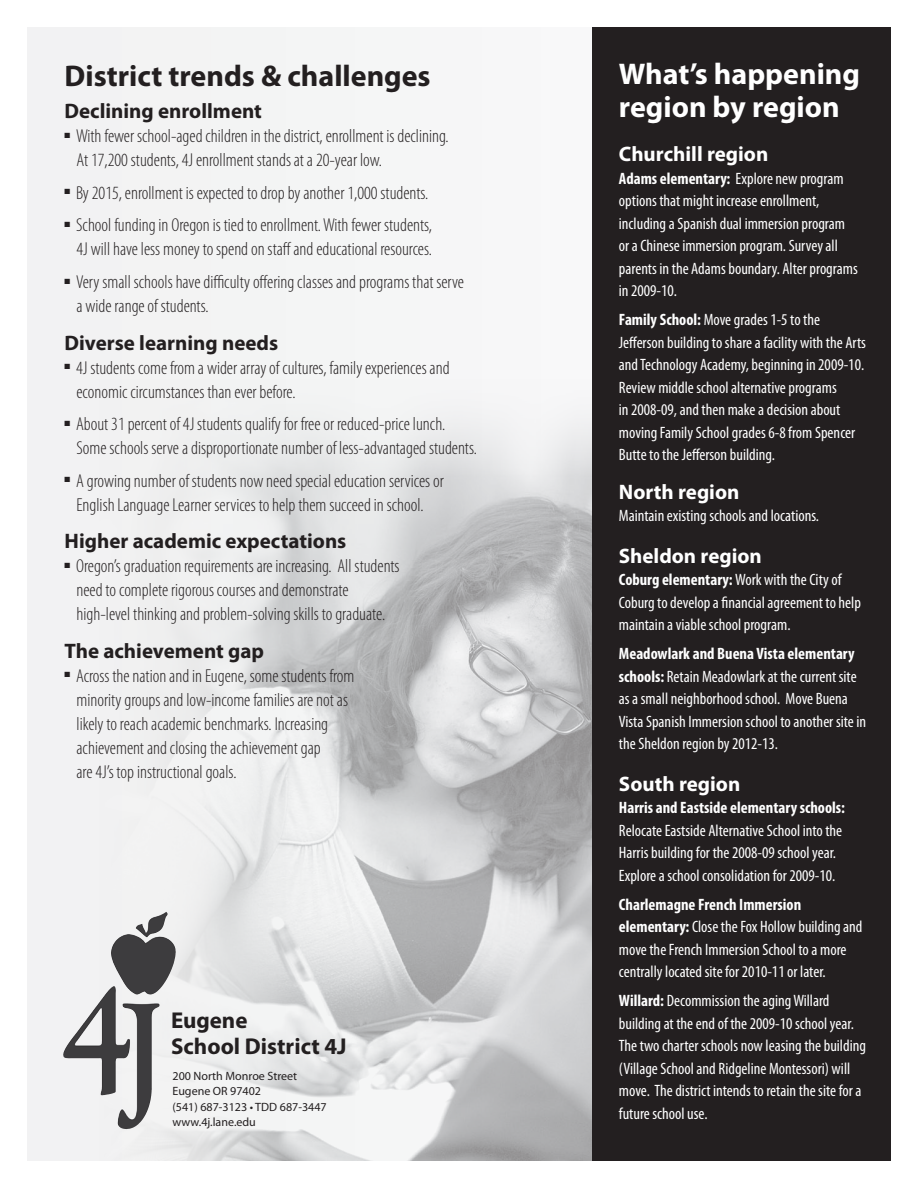
<style>
.page{position:relative;width:918px;height:1188px;background:#fff}
.page>*{position:absolute;margin:0;border:0;box-sizing:border-box;transform-origin:0 0}
.t1{font:700 30px/33px "Myriad Pro";color:#fff}
.t2{font:700 30px "Myriad Pro";color:#231f20}
.t3{font:700 22.95px/26.2px "Myriad Pro";color:#231f20}
.t4{font:700 21px "Myriad Pro";color:#231f20}
.t5{font:700 21px "Myriad Pro";color:#fff}
.t6{font:300 condensed 18.75px/24px "Myriad Pro";color:#231f20}
.t7{font:condensed 16.5px/22.5px "Myriad Pro";color:#fff}
.t8{font:700 condensed 16.5px "Myriad Pro";color:#fff}
.t9{font:12px/15.3px "Myriad Pro";color:#231f20}
.s1{font-weight:700}
</style>
<div class="page">
<div style="left:27px;top:27px;width:834px;height:1134px;background:#f3f4f4"></div>
<img style="left:75px;top:437px;width:517px;height:724px">
<img style="left:135px;top:912px;width:30px;height:25px">
<div style="left:592px;top:27px;width:299px;height:1134px;background:#231f20"></div>
<h1 class="t2" style="left:64px;top:56px;width:368px">District trends &amp; challenges</h1>
<p class="t4" style="left:64px;top:97px;width:199px">Declining enrollment</p>
<p class="t6" style="left:77px;top:124px;width:374px;text-indent:-12px">■ With fewer school-aged children in the district, enrollment is declining.<br>At 17,200 students, 4J enrollment stands at a 20-year low.</p>
<p class="t6" style="left:64px;top:181px;width:365px">■ By 2015, enrollment is expected to drop by another 1,000 students.</p>
<p class="t6" style="left:64px;top:214px;width:369px;text-align:right">■ School funding in Oregon is tied to enrollment. With fewer students,<br>4J will have less money to spend on staff and educational resources.</p>
<p class="t6" style="left:77px;top:270px;width:389px;text-indent:-12px">■ Very small schools have difficulty offering classes and programs that serve a wide range of students.</p>
<p class="t4" style="left:64px;top:329px;width:215px">Diverse learning needs</p>
<p class="t6" style="left:77px;top:356px;width:375px;text-indent:-12px">■ 4J students come from a wider array of cultures, family experiences and economic circumstances than ever before.</p>
<p class="t6" style="left:77px;top:412px;width:402px;text-indent:-12px">■ About 31 percent of 4J students qualify for free or reduced-price lunch.<br>Some schools serve a disproportionate number of less-advantaged students.</p>
<p class="t6" style="left:64px;top:469px;width:381px;text-align:center">■ A growing number of students now need special education services or<br>English Language Learner services to help them succeed in school.</p>
<p class="t4" style="left:64px;top:528px;width:283px">Higher academic expectations</p>
<p class="t6" style="left:77px;top:555px;width:325px;text-indent:-12px">■ Oregon’s graduation requirements are increasing. All students need to complete rigorous courses and demonstrate high-level thinking and problem-solving skills to graduate.</p>
<p class="t4" style="left:64px;top:637px;width:201px">The achievement gap</p>
<p class="t6" style="left:77px;top:664px;width:279px;text-indent:-12px">■ Across the nation and in Eugene, some students from minority groups and low-income families are not as likely to reach academic benchmarks. Increasing achievement and closing the achievement gap<br>are 4J’s top instructional goals.</p>
<h2 class="t3" style="left:171px;top:1007px;width:177px">Eugene<br>School District 4J</h2>
<p class="t9" style="left:172px;top:1068px;width:156px">200 North Monroe Street<br>Eugene OR 97402<br>(541) 687-3123 • TDD 687-3447 www.4j.lane.edu</p>
<h1 class="t1" style="left:619px;top:56px;width:243px">What’s happening region by region</h1>
<p class="t5" style="left:619px;top:140px;width:151px">Churchill region</p>
<p class="t7" style="left:619px;top:167px;width:240px"><span class="s1">Adams elementary:</span> Explore new program options that might increase enrollment, including a Spanish dual immersion program or a Chinese immersion program. Survey all parents in the Adams boundary. Alter programs in 2009-10.</p>
<p class="t7" style="left:619px;top:308px;width:249px"><span class="s1">Family School:</span> Move grades 1-5 to the Jefferson building to share a facility with the Arts and Technology Academy, beginning in 2009-10.<br>Review middle school alternative programs<br>in 2008-09, and then make a decision about moving Family School grades 6-8 from Spencer Butte to the Jefferson building.</p>
<p class="t5" style="left:619px;top:478px;width:122px">North region</p>
<p class="t7" style="left:619px;top:504px;width:202px">Maintain existing schools and locations.</p>
<p class="t5" style="left:619px;top:542px;width:144px">Sheldon region</p>
<p class="t7" style="left:619px;top:568px;width:244px"><span class="s1">Coburg elementary:</span> Work with the City of<br>Coburg to develop a financial agreement to help maintain a viable school program.</p>
<p class="t7" style="left:619px;top:642px;width:249px"><span class="s1">Meadowlark and Buena Vista elementary schools:</span> Retain Meadowlark at the current site as a small neighborhood school. Move Buena Vista Spanish Immersion school to another site in the Sheldon region by 2012-13.</p>
<p class="t5" style="left:619px;top:770px;width:123px">South region</p>
<p class="t8" style="left:619px;top:797px;width:228px">Harris and Eastside elementary schools:</p>
<p class="t7" style="left:619px;top:819px;width:225px">Relocate Eastside Alternative School into the<br>Harris building for the 2008-09 school year.<br>Explore a school consolidation for 2009-10.</p>
<p class="t7" style="left:619px;top:893px;width:245px"><span class="s1">Charlemagne French Immersion elementary:</span> Close the Fox Hollow building and move the French Immersion School to a more centrally located site for 2010-11 or later.</p>
<p class="t7" style="left:619px;top:989px;width:249px"><span class="s1">Willard:</span> Decommission the aging Willard building at the end of the 2009-10 school year.<br>The two charter schools now leasing the building (Village School and Ridgeline Montessori) will move. The district intends to retain the site for a future school use.</p>
</div>
